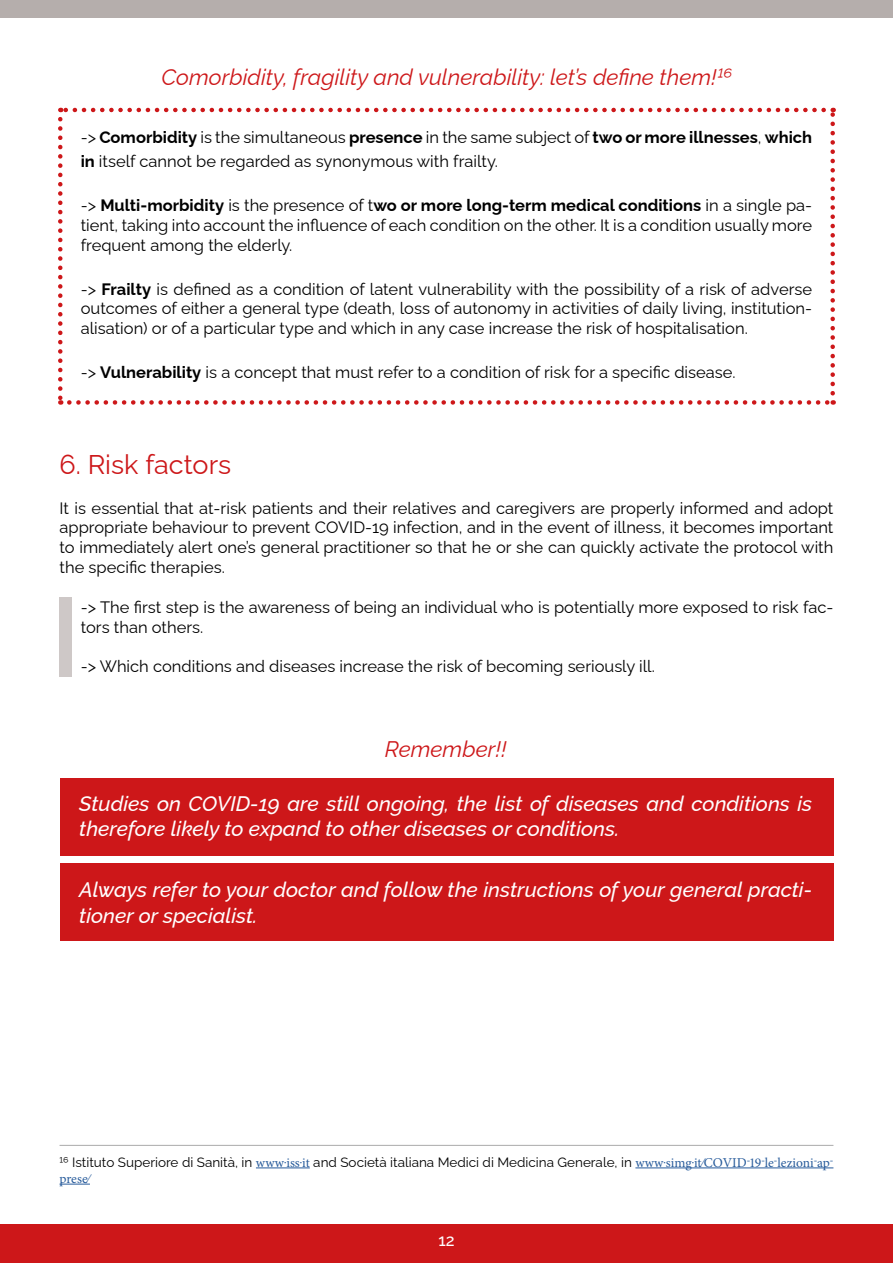
<style>
.page{position:relative;width:893px;height:1263px;background:#fff}
.page>*{position:absolute;margin:0;border:0;box-sizing:border-box;transform-origin:0 0}
.t1{font:27px "Raleway";color:#cd1719}
.t2{font:italic 100 22.5px "Raleway";color:#cd1719}
.t3{font:italic 100 21px/25.2px "Raleway";color:#fff}
.t4{font:16.5px/19.8px "Raleway";color:#000;text-align:justify}
.t5{font:500 16.5px "Raleway";color:#fff}
.t6{font:13.5px "Raleway";color:#000}
.t7{font:13.5px "Minion Pro";letter-spacing:-.005em;color:#275b9b}
.s1{font-weight:700}
.s2{font-family:"Minion Pro";color:#275b9b}
</style>
<div class="page">
<div style="left:0;top:1225px;width:893px;height:38px;background:#cd1719"></div>
<div style="left:0;top:0;width:893px;height:18px;background:#b5aeac"></div>
<svg style="left:58px;top:119px;width:5px;height:286px"></svg>
<svg style="left:69px;top:400px;width:765px;height:5px"></svg>
<svg style="left:830px;top:108px;width:5px;height:285px"></svg>
<svg style="left:60px;top:108px;width:764px;height:4px"></svg>
<div style="left:60px;top:597px;width:12px;height:80px;background:#cec8c7"></div>
<hr style="left:256px;top:1167px;width:54px;height:1px;background:#275b9b">
<hr style="left:635px;top:1167px;width:198px;height:1px;background:#275b9b">
<hr style="left:60px;top:1184px;width:30px;height:1px;background:#275b9b">
<hr style="left:60px;top:1145px;width:773px;height:1px;background:#aaa">
<div style="left:60px;top:778px;width:773px;height:77px;background:#cd1719"></div>
<div style="left:60px;top:863px;width:773px;height:77px;background:#cd1719"></div>
<h2 class="t2" style="left:161px;top:59px;width:571px">Comorbidity, fragility and vulnerability: let’s define them!16</h2>
<p class="t4" style="left:81px;top:124px;width:733px;line-height:24px">-&gt; <span class="s1">Comorbidity</span> is the simultaneous <span class="s1">presence</span> in the same subject of <span class="s1">two or more illnesses</span>, <span class="s1">which in</span> itself cannot be regarded as synonymous with frailty.</p>
<p class="t4" style="left:81px;top:194px;width:733px">-&gt; <span class="s1">Multi-morbidity</span> is the presence of t<span class="s1">wo or more long-term medical conditions</span> in a single pa&shy;tient, taking into account the influence of each condition on the other. It is a condition usually more frequent among the elderly.</p>
<p class="t4" style="left:81px;top:277px;width:733px">-&gt; <span class="s1">Frailty</span> is defined as a condition of latent vulnerability with the possibility of a risk of adverse outcomes of either a general type (death, loss of autonomy in activities of daily living, institution&shy;alisation) or of a particular type and which in any case increase the risk of hospitalisation.</p>
<p class="t4" style="left:81px;top:361px;width:656px">-&gt; <span class="s1">Vulnerability</span> is a concept that must refer to a condition of risk for a specific disease.</p>
<h1 class="t1" style="left:60px;top:443px;width:173px">6. Risk factors</h1>
<p class="t4" style="left:60px;top:496px;width:775px">It is essential that at-risk patients and their relatives and caregivers are properly informed and adopt appropriate behaviour to prevent COVID-19 infection, and in the event of illness, it becomes important to immediately alert one’s general practitioner so that he or she can quickly activate the protocol with the specific therapies.</p>
<p class="t4" style="left:81px;top:595px;width:754px">-&gt; The first step is the awareness of being an individual who is potentially more exposed to risk fac&shy;tors than others.</p>
<p class="t4" style="left:81px;top:654px;width:576px">-&gt; Which conditions and diseases increase the risk of becoming seriously ill.</p>
<h2 class="t2" style="left:385px;top:731px;width:123px">Remember!!</h2>
<p class="t3" style="left:79px;top:789px;width:734px">Studies on COVID-19 are still ongoing, the list of diseases and conditions is therefore likely to expand to other diseases or conditions.</p>
<p class="t3" style="left:79px;top:875px;width:734px">Always refer to your doctor and follow the instructions of your general practi&shy;tioner or specialist.</p>
<p class="t6" style="left:60px;top:1151px;width:775px">16 Istituto Superiore di Sanità, in <span class="s2">www.iss.it</span> and Società italiana Medici di Medicina Generale, in <span class="s2">www.simg.it/COVID-19-le-lezioni-ap-</span></p>
<p class="t7" style="left:60px;top:1169px;width:32px">prese/</p>
<p class="t5" style="left:438px;top:1227px;width:18px">12</p>
</div>
